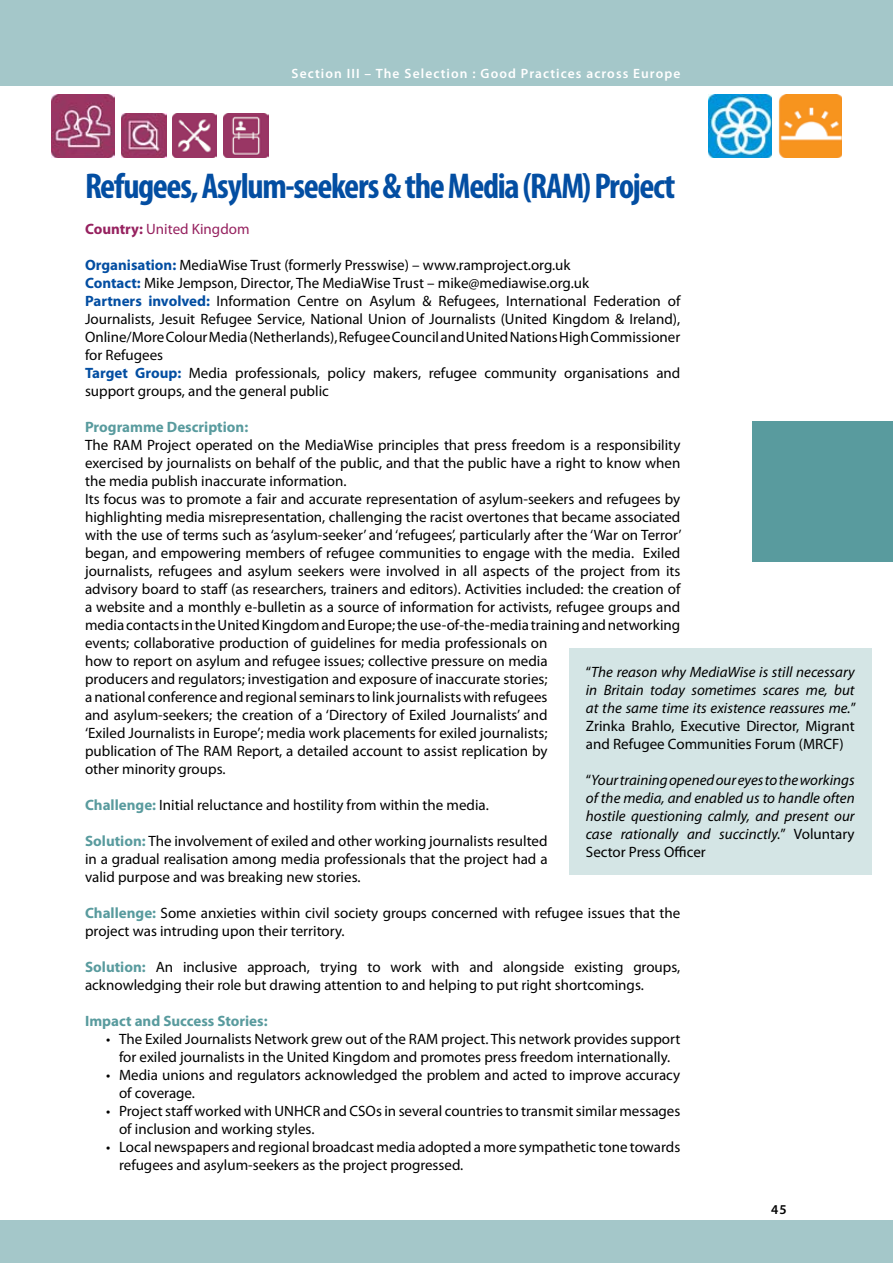
<style>
.page{position:relative;width:893px;height:1263px;background:#fff}
.page>*{position:absolute;margin:0;border:0;box-sizing:border-box;transform-origin:0 0}
.t1{font:700 condensed 36px "Myriad Pro";letter-spacing:-.04em;color:#034ea2}
.t2{font:15px/18px "Myriad Pro";color:#000}
.t3{font:italic 15px/18px "Myriad Pro";color:#000;text-align:justify}
.t4{font:700 15px "Myriad Pro";color:#599b9e}
.t5{font:15px "Myriad Pro";color:#96215f}
.t6{font:600 13.5px "Myriad Pro";letter-spacing:.08em;color:#fff}
.t7{font:600 13.5px "Myriad Pro";color:#000}
.s1{font-weight:700}
.s2{font-weight:700;color:#034ea2}
.s3{font-weight:700;color:#599b9e}
.s4{font-style:normal}
</style>
<div class="page">
<div style="left:0;top:1220px;width:893px;height:43px;background:#a4c7c9"></div>
<div style="left:0;top:0;width:893px;height:85px;background:#a4c7c9"></div>
<div style="left:753px;top:421px;width:140px;height:140px;background:#599b9e"></div>
<div style="left:569px;top:648px;width:303px;height:226px;background:#d4e5e5"></div>
<img style="left:51px;top:94px;width:63px;height:63px">
<img style="left:779px;top:94px;width:63px;height:63px">
<img style="left:709px;top:94px;width:63px;height:63px">
<img style="left:224px;top:113px;width:44px;height:44px">
<img style="left:173px;top:113px;width:44px;height:44px">
<img style="left:122px;top:113px;width:44px;height:44px">
<p class="t6" style="left:292px;top:65px;width:390px">Section III – The Selection : Good Practices across Europe</p>
<h1 class="t1" style="left:85px;top:166px;width:592px">Refugees, Asylum-seekers &amp; the Media (RAM) Project</h1>
<p class="t5" style="left:85px;top:220px;width:166px"><span class="s1">Country:</span> United Kingdom</p>
<p class="t2" style="left:85px;top:256px;width:597px"><span class="s2">Organisation:</span> MediaWise Trust (formerly Presswise) – www.ramproject.org.uk<br><span class="s2">Contact:</span> Mike Jempson, Director, The MediaWise Trust – mike@mediawise.org.uk<br><span class="s2">Partners involved:</span> Information Centre on Asylum &amp; Refugees, International Federation of Journalists, Jesuit Refugee Service, National Union of Journalists (United Kingdom &amp; Ireland), Online/More Colour Media (Netherlands), Refugee Council and United Nations High Commissioner for Refugees<br><span class="s2">Target Group:</span> Media professionals, policy makers, refugee community organisations and support groups, and the general public</p>
<p class="t4" style="left:85px;top:417px;width:165px">Programme Description:</p>
<p class="t2" style="left:85px;top:436px;width:598px">The RAM Project operated on the MediaWise principles that press freedom is a responsibility exercised by journalists on behalf of the public, and that the public have a right to know when the media publish inaccurate information.<br>Its focus was to promote a fair and accurate representation of asylum-seekers and refugees by highlighting media misrepresentation, challenging the racist overtones that became associated with the use of terms such as ‘asylum-seeker’ and ‘refugees’, particularly after the ‘War on Terror’ began, and empowering members of refugee communities to engage with the media. Exiled journalists, refugees and asylum seekers were involved in all aspects of the project from its advisory board to staff (as researchers, trainers and editors). Activities included: the creation of a website and a monthly e-bulletin as a source of information for activists, refugee groups and media contacts in the United Kingdom and Europe; the use-of-the-media training and networking events; collaborative production of guidelines for media professionals on<br>how to report on asylum and refugee issues; collective pressure on media<br>producers and regulators; investigation and exposure of inaccurate stories;<br>a national conference and regional seminars to link journalists with refugees<br>and asylum-seekers; the creation of a ‘Directory of Exiled Journalists’ and<br>‘Exiled Journalists in Europe’; media work placements for exiled journalists;<br>publication of The RAM Report, a detailed account to assist replication by<br>other minority groups.</p>
<p class="t2" style="left:85px;top:796px;width:405px"><span class="s3">Challenge:</span> Initial reluctance and hostility from within the media.</p>
<p class="t2" style="left:85px;top:832px;width:464px;text-align:justify"><span class="s3">Solution:</span> The involvement of exiled and other working journalists resulted in a gradual realisation among media professionals that the project had a valid purpose and was breaking new stories.</p>
<p class="t2" style="left:85px;top:904px;width:597px"><span class="s3">Challenge:</span> Some anxieties within civil society groups concerned with refugee issues that the project was intruding upon their territory.</p>
<p class="t2" style="left:85px;top:958px;width:597px"><span class="s3">Solution:</span> An inclusive approach, trying to work with and alongside existing groups, acknowledging their role but drawing attention to and helping to put right shortcomings.</p>
<p class="t4" style="left:85px;top:1011px;width:184px">Impact and Success Stories:</p>
<p class="t2" style="left:106px;top:1030px;width:576px;text-align:center">• The Exiled Journalists Network grew out of the RAM project. This network provides support for exiled journalists in the United Kingdom and promotes press freedom internationally.</p>
<p class="t2" style="left:119px;top:1066px;width:563px;text-indent:-13px">• Media unions and regulators acknowledged the problem and acted to improve accuracy of coverage.</p>
<p class="t2" style="left:119px;top:1102px;width:563px;text-indent:-13px">• Project staff worked with UNHCR and CSOs in several countries to transmit similar messages of inclusion and working styles.</p>
<p class="t2" style="left:119px;top:1138px;width:563px;text-indent:-13px">• Local newspapers and regional broadcast media adopted a more sympathetic tone towards refugees and asylum-seekers as the project progressed.</p>
<p class="t3" style="left:586px;top:663px;width:272px"><span class="s4">“</span>The reason why MediaWise is still necessary in Britain today sometimes scares me, but at the same time its existence reassures me.<span class="s4">” Zrinka Brahlo, Executive Director, Migrant and Refugee Communities Forum (MRCF)</span></p>
<p class="t3" style="left:586px;top:771px;width:270px"><span class="s4">“</span>Your training opened our eyes to the workings of the media, and enabled us to handle often hostile questioning calmly, and present our case rationally and succinctly.<span class="s4">” Voluntary Sector Press Officer</span></p>
<p class="t7" style="left:771px;top:1200px;width:17px">45</p>
</div>
